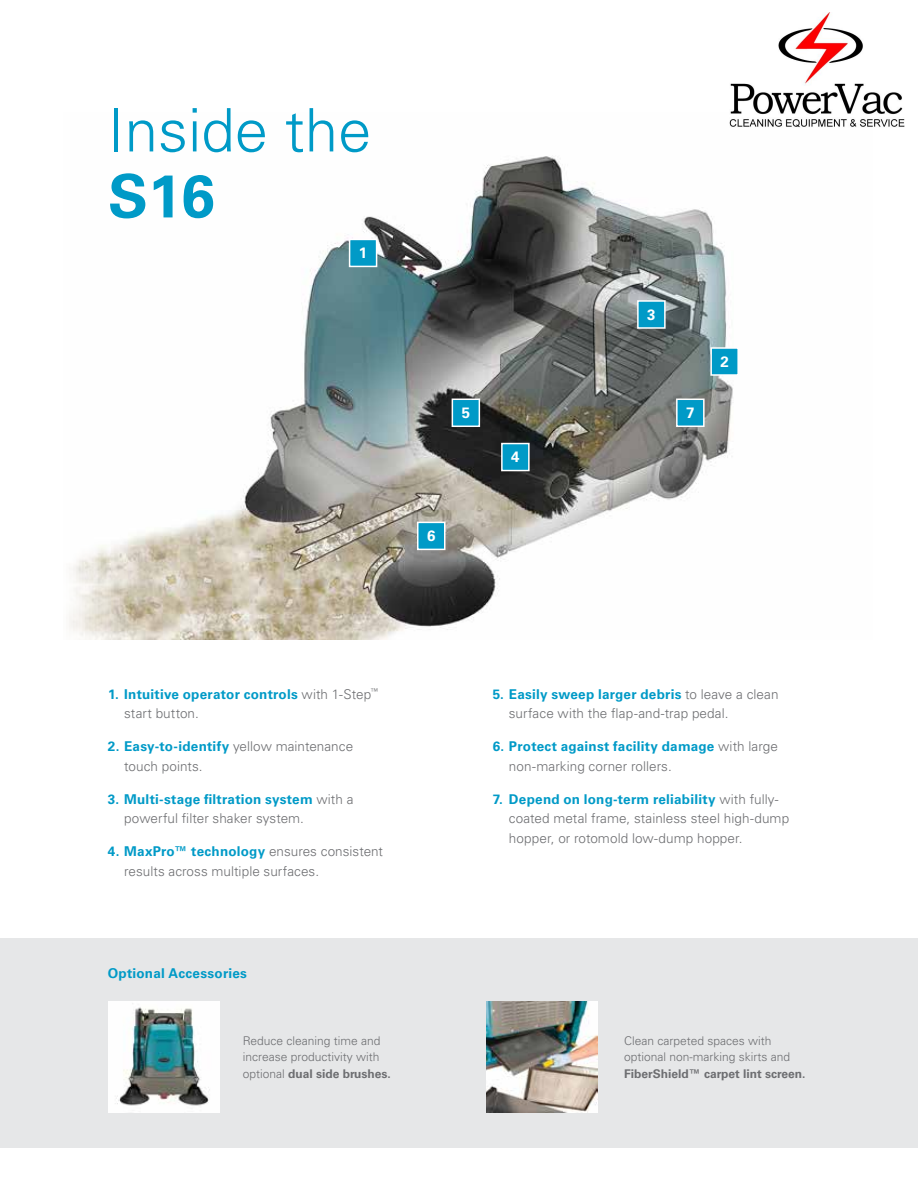
<style>
.page{position:relative;width:918px;height:1188px;background:#fff}
.page>*{position:absolute;margin:0;border:0;box-sizing:border-box;transform-origin:0 0}
.t1{font:300 60px "Univers LT Std";color:#009ac7}
.t2{font:700 60px "Univers LT Std";color:#009ac7}
.t3{font:700 15px "Univers LT Std";color:#fff}
.t4{font:300 13.5px/19.5px "Univers LT Std";letter-spacing:.005em;color:#6d6e71}
.t5{font:700 13.5px/19.5px "Univers LT Std";letter-spacing:.015em;color:#009ac7}
.t6{font:300 12px/16.5px "Univers LT Std";color:#6d6e71}
.t7{font:700 12px "Univers LT Std";color:#6d6e71}
.s1{font-weight:300;color:#6d6e71}
.s2{font-weight:700;color:#009ac7}
.s3{font-weight:700}
</style>
<div class="page">
<img style="left:69px;top:121px;width:664px;height:518px">
<div style="left:350px;top:239px;width:27px;height:27px;background:#009ac7"></div>
<div style="left:349px;top:239px;width:28px;height:28px;border:2px solid #fff"></div>
<div style="left:711px;top:348px;width:27px;height:27px;background:#009ac7"></div>
<div style="left:710px;top:347px;width:29px;height:29px;border:2px solid #fff"></div>
<div style="left:638px;top:301px;width:27px;height:27px;background:#009ac7"></div>
<div style="left:637px;top:300px;width:29px;height:29px;border:2px solid #fff"></div>
<div style="left:502px;top:444px;width:27px;height:27px;background:#009ac7"></div>
<div style="left:501px;top:443px;width:29px;height:28px;border:2px solid #fff"></div>
<div style="left:452px;top:399px;width:27px;height:27px;background:#009ac7"></div>
<div style="left:452px;top:399px;width:28px;height:28px;border:2px solid #fff"></div>
<div style="left:418px;top:522px;width:27px;height:27px;background:#009ac7"></div>
<div style="left:417px;top:522px;width:29px;height:28px;border:2px solid #fff"></div>
<div style="left:677px;top:399px;width:27px;height:27px;background:#009ac7"></div>
<div style="left:676px;top:399px;width:29px;height:28px;border:2px solid #fff"></div>
<div style="left:0;top:938px;width:918px;height:210px;background:#e6e7e8"></div>
<img style="left:486px;top:1002px;width:111px;height:110px">
<img style="left:108px;top:1002px;width:112px;height:110px">
<img style="left:730px;top:13px;width:174px;height:116px">
<h1 class="t1" style="left:108px;top:94px;width:265px">Inside the</h1>
<h1 class="t2" style="left:108px;top:161px;width:108px">S16</h1>
<p class="t3" style="left:359px;top:244px;width:10px">1</p>
<p class="t3" style="left:462px;top:404px;width:10px">5</p>
<p class="t3" style="left:427px;top:527px;width:10px">6</p>
<p class="t3" style="left:511px;top:448px;width:10px">4</p>
<p class="t3" style="left:647px;top:306px;width:10px">3</p>
<p class="t3" style="left:686px;top:404px;width:10px">7</p>
<p class="t3" style="left:721px;top:353px;width:10px">2</p>
<p class="t5" style="left:124px;top:684px;width:256px;text-indent:-16px">1. Intuitive operator controls <span class="s1">with 1-Step</span><sup>™ </sup><span class="s1">start button.</span></p>
<p class="t4" style="left:124px;top:737px;width:231px;text-indent:-16px"><span class="s2">2. Easy-to-identify</span> yellow maintenance touch points.</p>
<p class="t4" style="left:124px;top:789px;width:231px;text-indent:-16px"><span class="s2">3. Multi-stage filtration system</span> with a powerful filter shaker system.</p>
<p class="t4" style="left:124px;top:842px;width:260px;text-indent:-16px"><span class="s2">4. MaxPro™ technology</span> ensures consistent results across multiple surfaces.</p>
<p class="t5" style="left:108px;top:964px;width:141px">Optional Accessories</p>
<p class="t6" style="left:243px;top:1032px;width:150px">Reduce cleaning time and increase productivity with optional <span class="s3">dual side brushes.</span></p>
<p class="t4" style="left:509px;top:684px;width:271px;text-indent:-16px"><span class="s2">5. Easily sweep larger debris</span> to leave a clean surface with the flap-and-trap pedal.</p>
<p class="t4" style="left:509px;top:737px;width:271px;text-indent:-16px"><span class="s2">6. Protect against facility damage</span> with large non-marking corner rollers.</p>
<p class="t4" style="left:509px;top:789px;width:282px;text-indent:-16px"><span class="s2">7. Depend on long-term reliability</span> with fully&shy;coated metal frame, stainless steel high-dump hopper, or rotomold low-dump hopper.</p>
<p class="t6" style="left:624px;top:1032px;width:168px">Clean carpeted spaces with optional non-marking skirts and</p>
<p class="t7" style="left:624px;top:1067px;width:183px">FiberShield™ carpet lint screen.</p>
</div>
